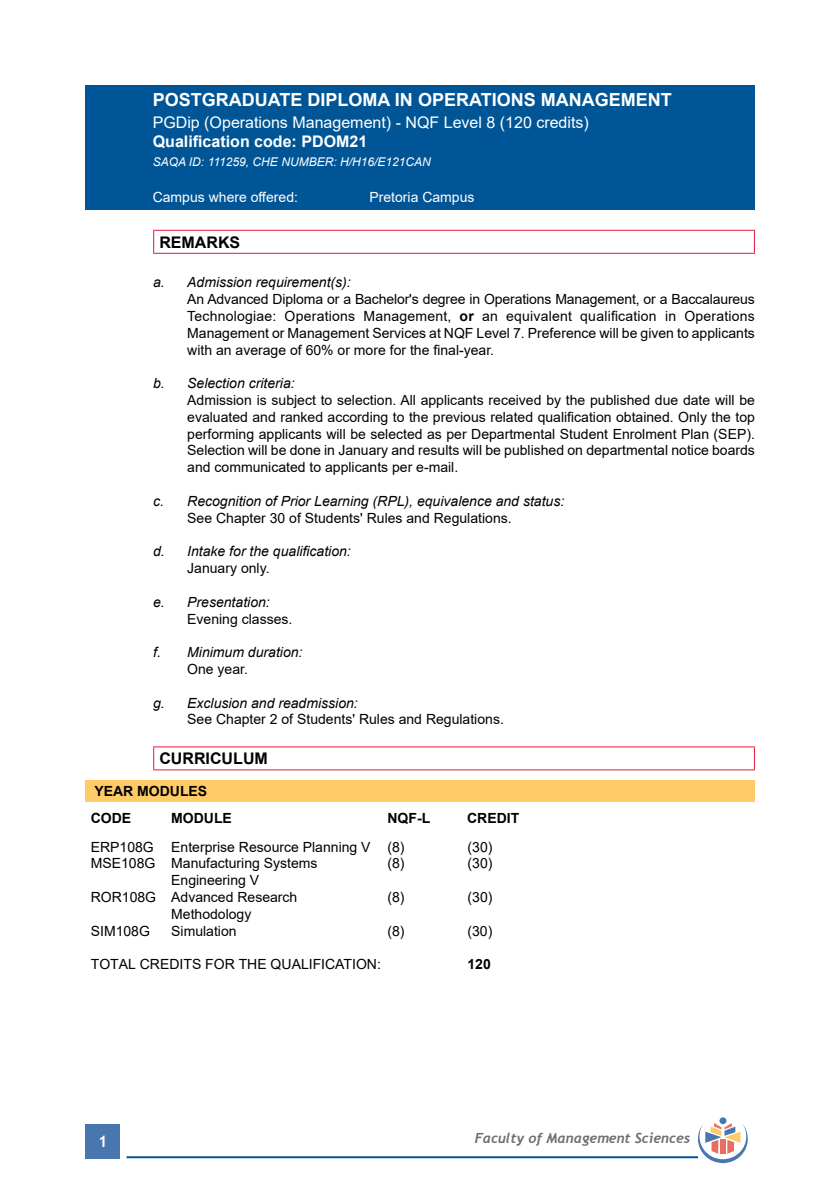
<style>
.page{position:relative;width:840px;height:1191px;background:#fff}
.page>*{position:absolute;margin:0;border:0;box-sizing:border-box;transform-origin:0 0}
.t1{font:700 18px "Arial";color:#fff}
.t2{font:16px "Arial";color:#fff}
.t3{font:700 16px "Arial";color:#fff}
.t4{font:700 16px "Arial";color:#000}
.t5{font:700 16px "Trebuchet MS";color:#fff}
.t6{font:14px/16.8px "Arial";color:#000;text-align:justify}
.t7{font:italic 14px "Arial";color:#000}
.t8{font:700 14px/26.4px "Arial";color:#000}
.t9{font:14px "Arial";color:#fff}
.t10{font:italic 700 14px "Trebuchet";color:#6d6e71}
.t11{font:italic 12px "Arial";color:#fff}
.s1{font-weight:700}
</style>
<div class="page">
<div style="left:86px;top:1124px;width:34px;height:34px;background:#4777ae"></div>
<hr style="left:126px;top:1156px;width:571px;height:2px;background:#005596">
<div style="left:719px;top:1117px;width:7px;height:7px;background:#4777ae;border-radius:50%"></div>
<svg style="left:697px;top:1123px;width:50px;height:40px"></svg>
<div style="left:85px;top:85px;width:669px;height:125px;background:#005596"></div>
<hr style="left:153px;top:230px;width:601px;height:1px;background:#e31837">
<svg style="left:153px;top:231px;width:1px;height:22px"></svg>
<svg style="left:753px;top:231px;width:1px;height:22px"></svg>
<hr style="left:153px;top:253px;width:601px;height:1px;background:#e31837">
<hr style="left:153px;top:746px;width:601px;height:1px;background:#e31837">
<svg style="left:153px;top:747px;width:1px;height:22px"></svg>
<svg style="left:753px;top:747px;width:1px;height:22px"></svg>
<hr style="left:153px;top:769px;width:601px;height:1px;background:#e31837">
<div style="left:85px;top:780px;width:669px;height:22px;background:#ffcb66"></div>
<p class="t1" style="left:153px;top:87px;width:520px">POSTGRADUATE DIPLOMA IN OPERATIONS MANAGEMENT</p>
<p class="t2" style="left:153px;top:111px;width:437px">PGDip (Operations Management) - NQF Level 8 (120 credits)</p>
<p class="t3" style="left:153px;top:130px;width:216px">Qualification code: PDOM21</p>
<p class="t11" style="left:153px;top:154px;width:279px">SAQA ID: 111259, CHE NUMBER: H/H16/E121CAN</p>
<p class="t9" style="left:153px;top:187px;width:147px">Campus where offered:</p>
<p class="t9" style="left:369px;top:187px;width:107px">Pretoria Campus</p>
<p class="t4" style="left:159px;top:231px;width:82px">REMARKS</p>
<p class="t7" style="left:153px;top:273px;width:199px">a. Admission requirement(s):</p>
<p class="t6" style="left:187px;top:291px;width:569px">An Advanced Diploma or a Bachelor's degree in Operations Management, or a Baccalaureus Technologiae: Operations Management, <span class="s1">or</span> an equivalent qualification in Operations Management or Management Services at NQF Level 7. Preference will be given to applicants with an average of 60% or more for the final-year.</p>
<p class="t7" style="left:153px;top:374px;width:143px">b. Selection criteria:</p>
<p class="t6" style="left:187px;top:392px;width:569px">Admission is subject to selection. All applicants received by the published due date will be evaluated and ranked according to the previous related qualification obtained. Only the top performing applicants will be selected as per Departmental Student Enrolment Plan (SEP).<br>Selection will be done in January and results will be published on departmental notice boards and communicated to applicants per e-mail.</p>
<p class="t7" style="left:153px;top:492px;width:412px">c. Recognition of Prior Learning (RPL), equivalence and status:</p>
<p class="t6" style="left:187px;top:509px;width:326px">See Chapter 30 of Students' Rules and Regulations.</p>
<p class="t7" style="left:153px;top:542px;width:199px">d. Intake for the qualification:</p>
<p class="t6" style="left:187px;top:560px;width:84px">January only.</p>
<p class="t7" style="left:153px;top:593px;width:118px">e. Presentation:</p>
<p class="t6" style="left:187px;top:610px;width:107px">Evening classes.</p>
<p class="t7" style="left:153px;top:643px;width:151px">f. Minimum duration:</p>
<p class="t6" style="left:187px;top:660px;width:62px">One year.</p>
<p class="t7" style="left:153px;top:693px;width:206px">g. Exclusion and readmission:</p>
<p class="t6" style="left:187px;top:711px;width:318px">See Chapter 2 of Students' Rules and Regulations.</p>
<p class="t4" style="left:159px;top:747px;width:110px">CURRICULUM</p>
<p class="t8" style="left:91px;top:778px;width:118px">YEAR MODULES<br>CODE</p>
<p class="t8" style="left:171px;top:804px;width:62px">MODULE</p>
<p class="t8" style="left:387px;top:804px;width:44px">NQF-L</p>
<p class="t8" style="left:467px;top:804px;width:54px">CREDIT</p>
<p class="t6" style="left:91px;top:838px;width:315px">ERP108G Enterprise Resource Planning V (8)</p>
<p class="t6" style="left:467px;top:838px;width:26px">(30)</p>
<p class="t6" style="left:91px;top:855px;width:228px">MSE108G Manufacturing Systems</p>
<p class="t6" style="left:387px;top:855px;width:19px">(8)</p>
<p class="t6" style="left:467px;top:855px;width:26px">(30)</p>
<p class="t6" style="left:91px;top:871px;width:208px;text-indent:80px">Engineering V<br>ROR108G Advanced Research</p>
<p class="t6" style="left:387px;top:888px;width:19px">(8)</p>
<p class="t6" style="left:467px;top:888px;width:26px">(30)</p>
<p class="t6" style="left:171px;top:905px;width:82px">Methodology</p>
<p class="t6" style="left:91px;top:922px;width:61px">SIM108G</p>
<p class="t6" style="left:171px;top:922px;width:67px">Simulation</p>
<p class="t6" style="left:387px;top:922px;width:19px">(8)</p>
<p class="t6" style="left:467px;top:922px;width:26px">(30)</p>
<p class="t6" style="left:91px;top:955px;width:291px">TOTAL CREDITS FOR THE QUALIFICATION:</p>
<p class="t8" style="left:467px;top:951px;width:25px">120</p>
<p class="t5" style="left:98px;top:1131px;width:11px">1</p>
<p class="t10" style="left:474px;top:1129px;width:217px">Faculty of Management Sciences</p>
</div>
